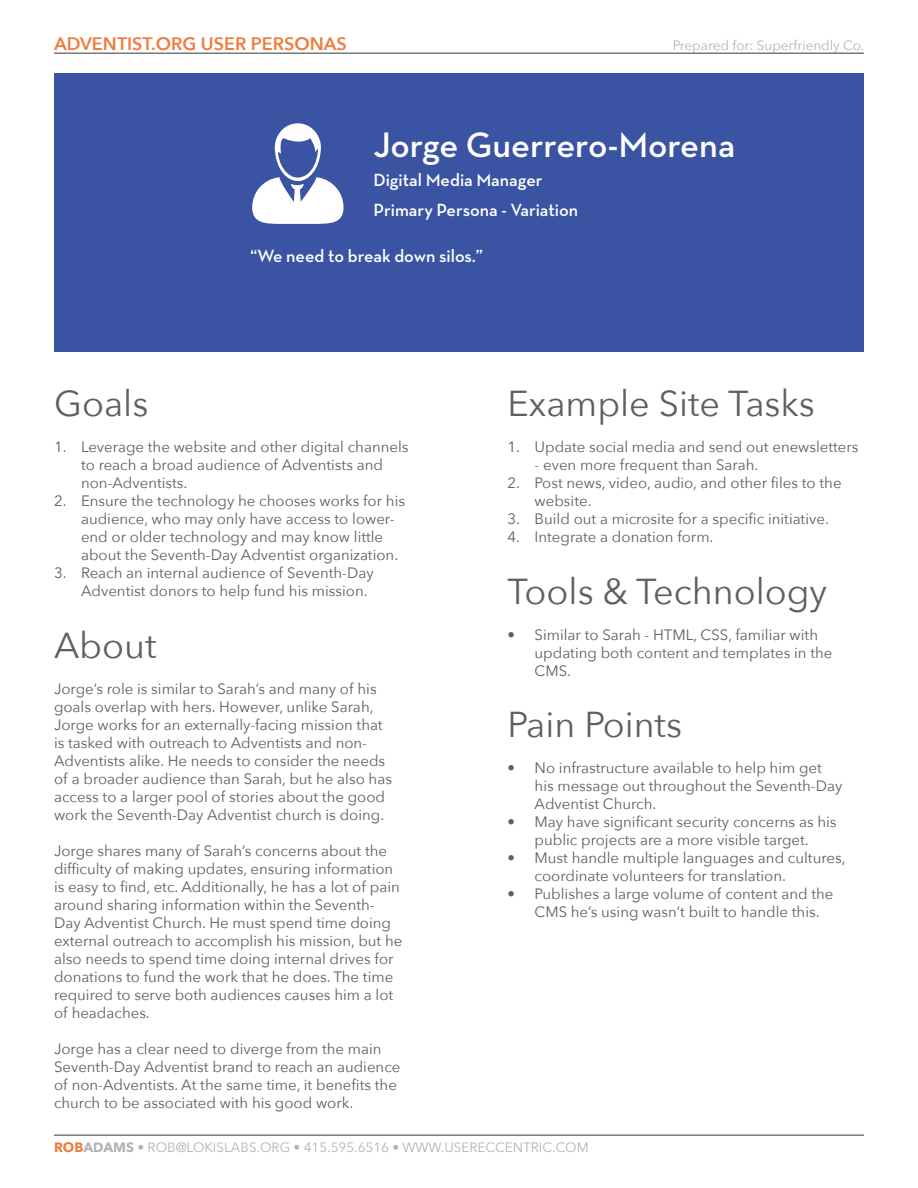
<style>
.page{position:relative;width:918px;height:1188px;background:#fff}
.page>*{position:absolute;margin:0;border:0;box-sizing:border-box;transform-origin:0 0}
.t1{font:36px "Avenir Next";color:#5f5f62}
.t2{font:600 36px "Neutra Text TF";color:#fff}
.t3{font:600 18px "Neutra Text TF";color:#fff}
.t4{font:600 18px "Avenir Next";color:#ee7c3e}
.t5{font:15px/18px "Avenir Next";color:#5f5f62}
.t6{font:13.5px "Avenir Next";color:#b2b3b7}
.s1{font-weight:700;color:#ee7c3e}
.s2{font-weight:700}
</style>
<div class="page">
<hr style="left:54px;top:1134px;width:810px;height:2px;background:#7a7879">
<hr style="left:54px;top:52px;width:810px;height:2px;background:#7a7879">
<div style="left:54px;top:74px;width:810px;height:278px;background:#3a53a3"></div>
<svg style="left:252px;top:123px;width:92px;height:101px"></svg>
<p class="t4" style="left:54px;top:28px;width:294px">ADVENTIST.ORG USER PERSONAS</p>
<p class="t6" style="left:673px;top:33px;width:193px">Prepared for: Superfriendly Co.</p>
<p class="t2" style="left:374px;top:122px;width:363px">Jorge Guerrero-Morena</p>
<p class="t3" style="left:374px;top:168px;width:171px">Digital Media Manager</p>
<p class="t3" style="left:374px;top:198px;width:206px">Primary Persona - Variation</p>
<p class="t3" style="left:250px;top:244px;width:234px">“We need to break down silos.”</p>
<p class="t1" style="left:54px;top:373px;width:96px">Goals</p>
<p class="t5" style="left:81px;top:438px;width:329px;text-indent:-27px">1. Leverage the website and other digital channels to reach a broad audience of Adventists and non-Adventists.</p>
<p class="t5" style="left:81px;top:492px;width:326px;text-indent:-27px">2. Ensure the technology he chooses works for his audience, who may only have access to lower&shy;end or older technology and may know little about the Seventh-Day Adventist organization.</p>
<p class="t5" style="left:81px;top:564px;width:294px;text-indent:-27px">3. Reach an internal audience of Seventh-Day<br>Adventist donors to help fund his mission.</p>
<p class="t1" style="left:54px;top:615px;width:104px">About</p>
<p class="t5" style="left:54px;top:679px;width:340px">Jorge’s role is similar to Sarah’s and many of his goals overlap with hers. However, unlike Sarah, Jorge works for an externally-facing mission that is tasked with outreach to Adventists and non-Adventists alike. He needs to consider the needs of a broader audience than Sarah, but he also has access to a larger pool of stories about the good work the Seventh-Day Adventist church is doing.</p>
<p class="t5" style="left:54px;top:841px;width:350px">Jorge shares many of Sarah’s concerns about the difficulty of making updates, ensuring information is easy to find, etc. Additionally, he has a lot of pain around sharing information within the Seventh-Day Adventist Church. He must spend time doing external outreach to accomplish his mission, but he also needs to spend time doing internal drives for donations to fund the work that he does. The time required to serve both audiences causes him a lot of headaches.</p>
<p class="t5" style="left:54px;top:1039px;width:348px">Jorge has a clear need to diverge from the main Seventh-Day Adventist brand to reach an audience of non-Adventists. At the same time, it benefits the church to be associated with his good work.</p>
<p class="t1" style="left:508px;top:373px;width:309px">Example Site Tasks</p>
<p class="t5" style="left:508px;top:438px;width:352px">1. Update social media and send out enewsletters</p>
<p class="t5" style="left:535px;top:456px;width:225px">- even more frequent than Sarah.</p>
<p class="t5" style="left:535px;top:474px;width:309px;text-indent:-27px">2. Post news, video, audio, and other files to the website.</p>
<p class="t5" style="left:508px;top:510px;width:323px">3. Build out a microsite for a specific initiative.</p>
<p class="t5" style="left:508px;top:528px;width:207px">4. Integrate a donation form.</p>
<p class="t1" style="left:508px;top:561px;width:321px">Tools &amp; Technology</p>
<p class="t5" style="left:535px;top:625px;width:299px;text-indent:-27px">• Similar to Sarah - HTML, CSS, familiar with updating both content and templates in the<br>CMS.</p>
<p class="t1" style="left:508px;top:694px;width:176px">Pain Points</p>
<p class="t5" style="left:535px;top:758px;width:309px;text-indent:-27px">• No infrastructure available to help him get his message out throughout the Seventh-Day<br>Adventist Church.</p>
<p class="t5" style="left:508px;top:812px;width:331px;text-align:center">• May have significant security concerns as his public projects are a more visible target.</p>
<p class="t5" style="left:535px;top:848px;width:313px;text-indent:-27px">• Must handle multiple languages and cultures, coordinate volunteers for translation.</p>
<p class="t5" style="left:535px;top:884px;width:300px;text-indent:-27px">• Publishes a large volume of content and the<br>CMS he’s using wasn’t built to handle this.</p>
<p class="t6" style="left:54px;top:1136px;width:536px"><span class="s1">ROB</span><span class="s2">ADAMS</span> • ROB@LOKISLABS.ORG • 415.595.6516 • WWW.USERECCENTRIC.COM</p>
</div>
